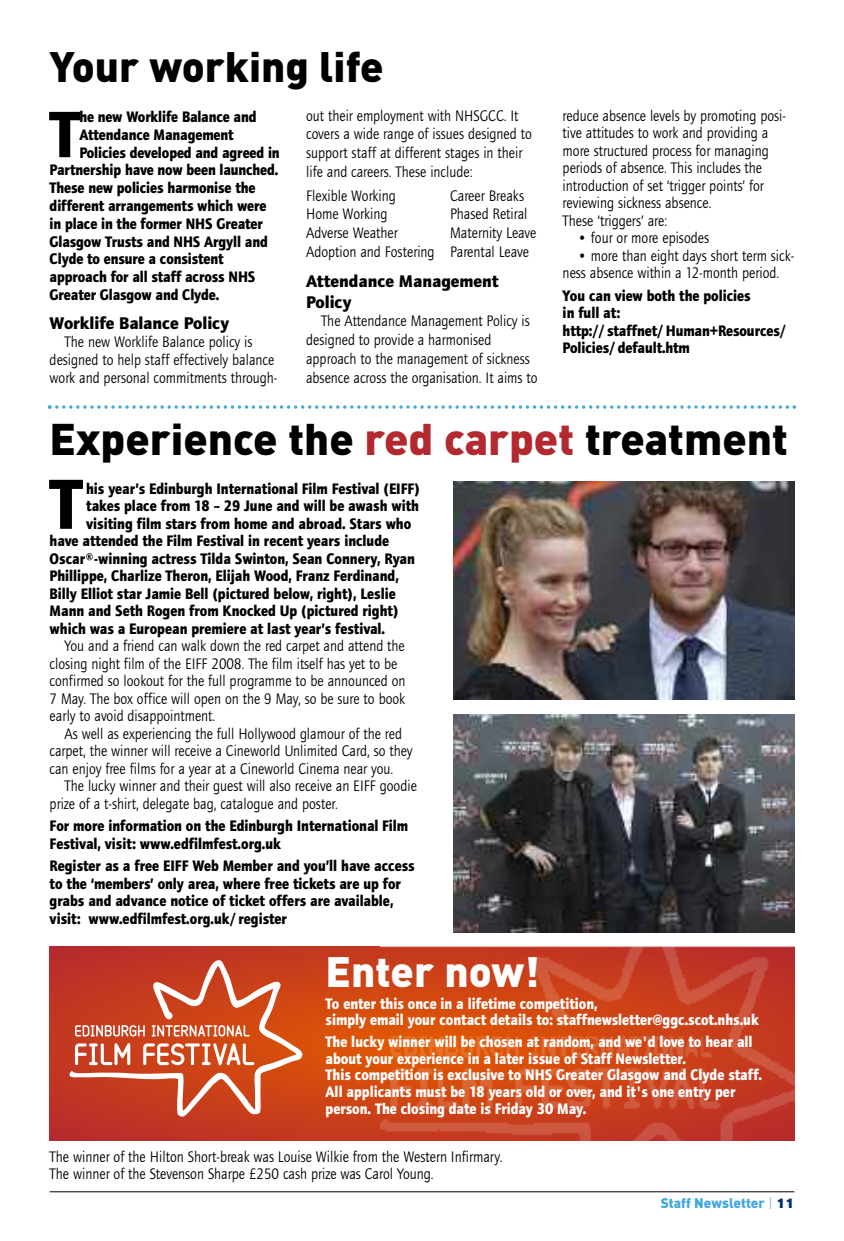
<style>
.page{position:relative;width:844px;height:1241px;background:#fff}
.page>*{position:absolute;margin:0;border:0;box-sizing:border-box;transform-origin:0 0}
.t1{font:700 73.33px "Foundry Journal";color:#000;scale:.9 1}
.t2{font:700 67.9px "Foundry Journal";color:#000;scale:.9 1}
.t3{font:900 43.75px "DIN";color:#000}
.t4{font:900 42px "DIN";color:#000}
.t5{font:900 42px "DIN";color:#fff}
.t6{font:700 17.5px/20.5px "Foundry Journal";color:#000}
.t7{font:15.75px/17.5px "Foundry Journal";color:#000;scale:.9 1}
.t8{font:700 15.75px/17.5px "Foundry Journal";color:#000;scale:.9 1}
.t9{font:700 15.75px/16.6px "Foundry Journal";color:#fff;scale:.9 1}
.t10{font:900 13.65px "DIN";color:#42a7df}
.s1{color:#b4282f}
.s2{font-weight:300}
.s3{font-family:"Akzidenz Grotesk BE Super";font-weight:400;color:#003075}
</style>
<div class="page">
<svg style="left:50px;top:946px;width:330px;height:194px;background:#c83e1a"></svg>
<img style="left:380px;top:946px;width:414px;height:194px">
<hr style="left:50px;top:1191px;width:744px;height:1px;background:#000">
<img style="left:453px;top:481px;width:341px;height:218px">
<img style="left:453px;top:714px;width:341px;height:218px">
<svg style="left:48px;top:405px;width:747px;height:4px"></svg>
<svg style="left:69px;top:960px;width:233px;height:156px;background:#d15d3f"></svg>
<h3 class="t4" style="left:50px;top:42px;width:335px">Your working life</h3>
<h2 class="t2" style="left:50px;top:94px;width:35px">T</h2>
<p class="t8" style="left:79px;top:108px;width:198px">he new Worklife Balance and</p>
<p class="t8" style="left:79px;top:126px;width:173px">Attendance Management</p>
<p class="t8" style="left:79px;top:143px;width:224px">Policies developed and agreed in</p>
<p class="t8" style="left:50px;top:161px;width:255px">Partnership have now been launched.</p>
<p class="t8" style="left:50px;top:179px;width:230px">These new policies harmonise the</p>
<p class="t8" style="left:50px;top:197px;width:242px">different arrangements which were</p>
<p class="t8" style="left:50px;top:214px;width:238px">in place in the former NHS Greater</p>
<p class="t8" style="left:50px;top:232px;width:244px">Glasgow Trusts and NHS Argyll and</p>
<p class="t8" style="left:50px;top:250px;width:195px">Clyde to ensure a consistent</p>
<p class="t8" style="left:50px;top:268px;width:230px">approach for all staff across NHS</p>
<p class="t8" style="left:50px;top:285px;width:190px">Greater Glasgow and Clyde.</p>
<p class="t6" style="left:50px;top:313px;width:181px">Worklife Balance Policy</p>
<p class="t7" style="left:50px;top:333px;width:254px;text-indent:15px">The new Worklife Balance policy is designed to help staff effectively balance work and personal commitments through-</p>
<p class="t7" style="left:306px;top:106px;width:252px;line-height:18.7px">out their employment with NHSGCC. It covers a wide range of issues designed to support staff at different stages in their life and careers. These include:</p>
<p class="t7" style="left:306px;top:186px;width:101px">Flexible Working</p>
<p class="t7" style="left:450px;top:186px;width:84px">Career Breaks</p>
<p class="t7" style="left:306px;top:205px;width:92px">Home Working</p>
<p class="t7" style="left:450px;top:205px;width:87px">Phased Retiral</p>
<p class="t7" style="left:306px;top:224px;width:103px">Adverse Weather</p>
<p class="t7" style="left:306px;top:223px;width:257px;line-height:18.7px;text-indent:144px">Maternity Leave<br>Adoption and Fostering Parental Leave</p>
<p class="t6" style="left:306px;top:271px;width:194px">Attendance Management<br>Policy</p>
<p class="t7" style="left:306px;top:311px;width:258px;line-height:18.7px;text-indent:15px">The Attendance Management Policy is designed to provide a harmonised approach to the management of sickness absence across the organisation. It aims to</p>
<p class="t7" style="left:562px;top:106px;width:249px">reduce absence levels by promoting posi&shy;tive attitudes to work and providing a more structured process for managing periods of absence. This includes the introduction of set ‘trigger points’ for reviewing sickness absence.<br>These ‘triggers’ are:</p>
<p class="t7" style="left:577px;top:229px;width:148px">• four or more episodes</p>
<p class="t7" style="left:562px;top:246px;width:259px;text-indent:15px">• more than eight days short term sick&shy;ness absence within a 12-month period.</p>
<p class="t8" style="left:562px;top:286px;width:252px">You can view both the policies<br>in full at: http://staffnet/Human+Resources/<br>Policies/default.htm</p>
<h3 class="t3" style="left:50px;top:413px;width:739px">Experience the <span class="s1">red carpet</span> treatment</h3>
<h1 class="t1" style="left:50px;top:460px;width:38px">T</h1>
<p class="t8" style="left:86px;top:479px;width:372px">his year’s Edinburgh International Film Festival (EIFF)</p>
<p class="t8" style="left:86px;top:497px;width:371px">takes place from 18 – 29 June and will be awash with</p>
<p class="t8" style="left:86px;top:514px;width:362px">visiting film stars from home and abroad. Stars who</p>
<p class="t8" style="left:50px;top:532px;width:379px">have attended the Film Festival in recent years include</p>
<p class="t8" style="left:50px;top:549px;width:407px">Oscar®-winning actress Tilda Swinton, Sean Connery, Ryan</p>
<p class="t8" style="left:50px;top:567px;width:389px">Phillippe, Charlize Theron, Elijah Wood, Franz Ferdinand,</p>
<p class="t8" style="left:50px;top:584px;width:386px">Billy Elliot star Jamie Bell (pictured below, right), Leslie</p>
<p class="t8" style="left:50px;top:602px;width:389px">Mann and Seth Rogen from Knocked Up (pictured right)</p>
<p class="t8" style="left:50px;top:619px;width:374px">which was a European premiere at last year’s festival.</p>
<p class="t7" style="left:50px;top:637px;width:397px;text-indent:15px">You and a friend can walk down the red carpet and attend the closing night film of the EIFF 2008. The film itself has yet to be confirmed so lookout for the full programme to be announced on 7 May. The box office will open on the 9 May, so be sure to book early to avoid disappointment.</p>
<p class="t7" style="left:50px;top:724px;width:405px;text-indent:15px">As well as experiencing the full Hollywood glamour of the red carpet, the winner will receive a Cineworld Unlimited Card, so they can enjoy free films for a year at a Cineworld Cinema near you.</p>
<p class="t7" style="left:50px;top:777px;width:409px;text-indent:15px">The lucky winner and their guest will also receive an EIFF goodie prize of a t-shirt, delegate bag, catalogue and poster.</p>
<p class="t8" style="left:50px;top:817px;width:400px">For more information on the Edinburgh International Film<br>Festival, visit: www.edfilmfest.org.uk</p>
<p class="t8" style="left:50px;top:857px;width:407px">Register as a free EIFF Web Member and you’ll have access to the ‘members’ only area, where free tickets are up for grabs and advance notice of ticket offers are available, visit: www.edfilmfest.org.uk/register</p>
<h3 class="t5" style="left:325px;top:946px;width:215px">Enter now!</h3>
<p class="t9" style="left:325px;top:994px;width:482px">To enter this once in a lifetime competition,<br>simply email your contact details to: staffnewsletter@ggc.scot.nhs.uk</p>
<p class="t9" style="left:325px;top:1033px;width:486px">The lucky winner will be chosen at random, and we'd love to hear all about your experience in a later issue of Staff Newsletter.<br>This competition is exclusive to NHS Greater Glasgow and Clyde staff.<br>All applicants must be 18 years old or over, and it's one entry per person. The closing date is Friday 30 May.</p>
<p class="t7" style="left:50px;top:1147px;width:504px">The winner of the Hilton Short-break was Louise Wilkie from the Western Infirmary.<br>The winner of the Stevenson Sharpe £250 cash prize was Carol Young.</p>
<p class="t10" style="left:660px;top:1195px;width:135px">Staff Newsletter <span class="s2">|</span> <span class="s3">11</span></p>
</div>
